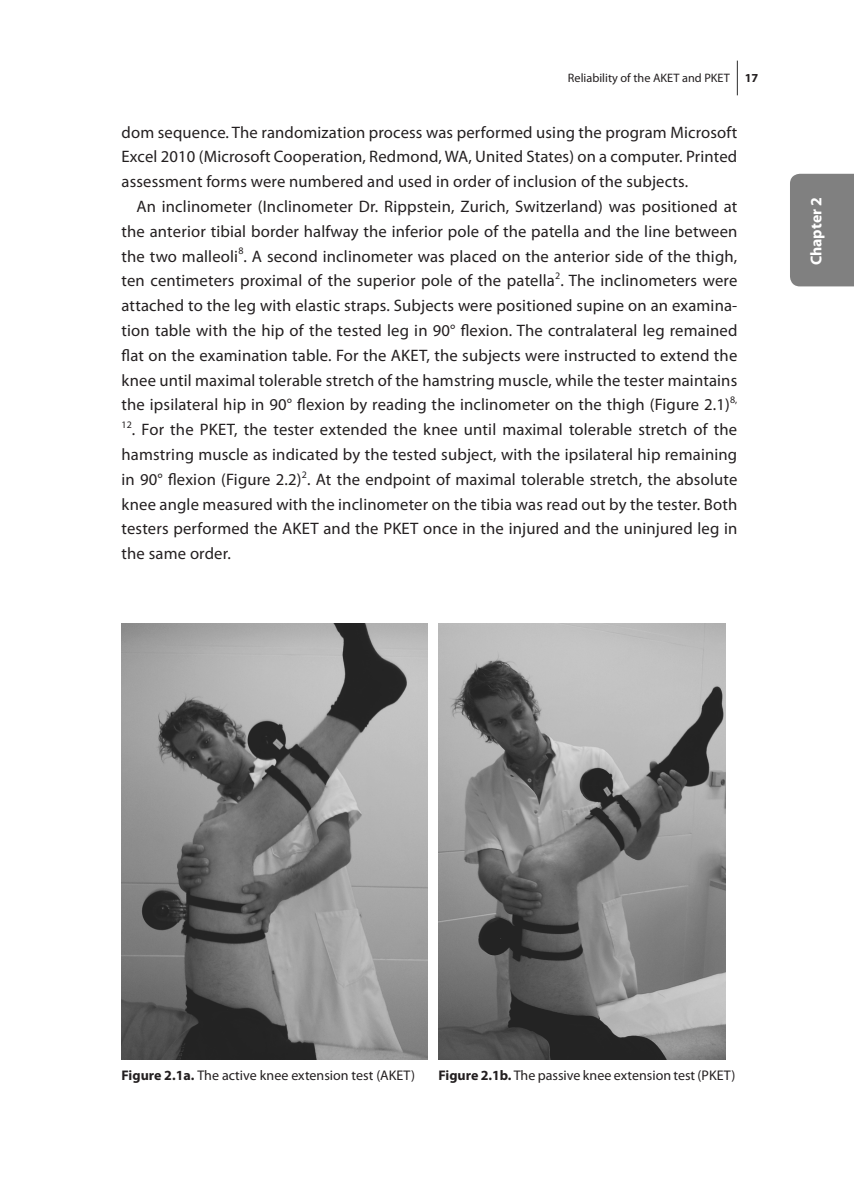
<style>
.page{position:relative;width:854px;height:1193px;background:#fff}
.page>*{position:absolute;margin:0;border:0;box-sizing:border-box;transform-origin:0 0}
.t1{font:16.62px/24.8px "Myriad Pro";letter-spacing:.01em;color:#231f20;text-align:justify}
.t2{font:700 15.75px "Myriad Pro";color:#fff}
.t3{font:14px "Myriad Pro";color:#231f20}
.t4{font:12.25px "Myriad Pro";color:#231f20}
.s1{font-weight:700}
</style>
<div class="page">
<hr style="left:736px;top:61px;width:1px;height:34px;background:#2c2c2c">
<div style="left:790px;top:174px;width:63px;height:112px;background:#808080"></div>
<img style="left:121px;top:623px;width:306px;height:437px">
<img style="left:438px;top:623px;width:287px;height:437px">
<p class="t4" style="left:567px;top:71px;width:192px">Reliability of the AKET and PKET <span class="s1">17</span></p>
<p class="t1" style="left:121px;top:119px;width:617px">dom sequence. The randomization process was performed using the program Microsoft Excel 2010 (Microsoft Cooperation, Redmond, WA, United States) on a computer. Printed assessment forms were numbered and used in order of inclusion of the subjects.</p>
<p class="t1" style="left:121px;top:194px;width:617px;text-indent:15px">An inclinometer (Inclinometer Dr. Rippstein, Zurich, Switzerland) was positioned at the anterior tibial border halfway the inferior pole of the patella and the line between the two malleoli<sup>8</sup>. A second inclinometer was placed on the anterior side of the thigh, ten centimeters proximal of the superior pole of the patella<sup>2</sup>. The inclinometers were attached to the leg with elastic straps. Subjects were positioned supine on an examina&shy;tion table with the hip of the tested leg in 90° flexion. The contralateral leg remained flat on the examination table. For the AKET, the subjects were instructed to extend the knee until maximal tolerable stretch of the hamstring muscle, while the tester maintains the ipsilateral hip in 90° flexion by reading the inclinometer on the thigh (Figure 2.1)<sup>8,</sup></p>
<p class="t1" style="left:121px;top:417px;width:617px"><sup>12</sup>. For the PKET, the tester extended the knee until maximal tolerable stretch of the hamstring muscle as indicated by the tested subject, with the ipsilateral hip remaining in 90° flexion (Figure 2.2)<sup>2</sup>. At the endpoint of maximal tolerable stretch, the absolute knee angle measured with the inclinometer on the tibia was read out by the tester. Both testers performed the AKET and the PKET once in the injured and the uninjured leg in the same order.</p>
<p class="t2" style="left:805px;top:265px;width:70px;rotate:-90deg">Chapter 2</p>
<p class="t3" style="left:121px;top:1067px;width:295px"><span class="s1">Figure 2.1a.</span> The active knee extension test (AKET)</p>
<p class="t3" style="left:438px;top:1067px;width:298px"><span class="s1">Figure 2.1b.</span> The passive knee extension test (PKET)</p>
</div>
